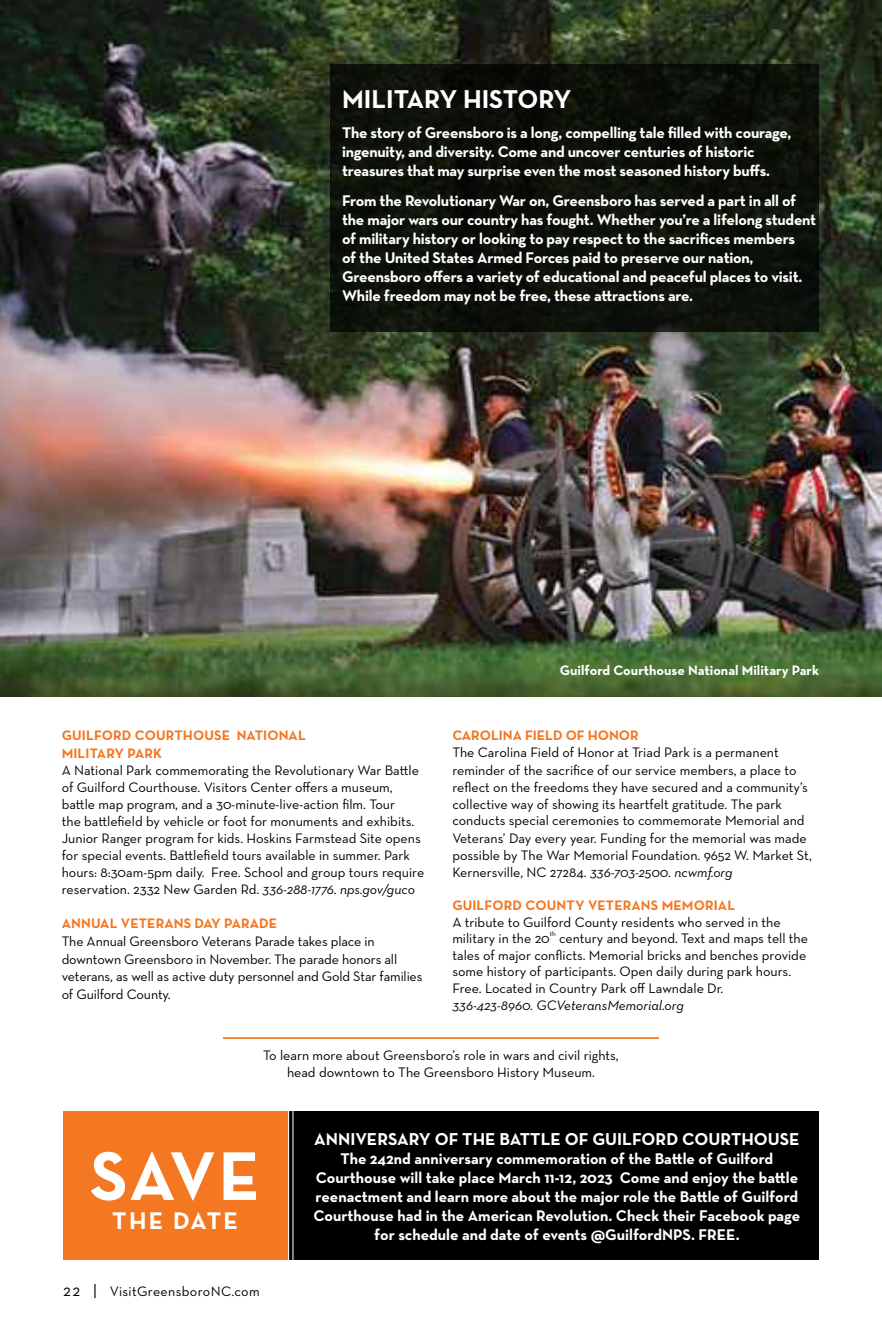
<style>
.page{position:relative;width:882px;height:1323px;background:#fff}
.page>*{position:absolute;margin:0;border:0;box-sizing:border-box;transform-origin:0 0}
.t1{font:700 70px "Neutraface Text";color:#fff}
.t2{font:700 26.25px "Neutraface Text";color:#fff}
.t3{font:700 24.5px "Neutraface Text";letter-spacing:.09em;color:#fff}
.t4{font:700 17.5px "Neutraface Text";color:#fff}
.t5{font:700 15.75px/18.9px "Neutraface Text";letter-spacing:-.015em;color:#fff}
.t6{font:14px/17.2px "Neutraface Text";color:#000}
.t7{font:700 14px/17.2px "Neutraface Text";letter-spacing:.01em;color:#f47722}
.t8{font:700 14px "Neutraface Text";color:#fff}
.t9{font:italic 14px "Neutraface Text";color:#000}
.t10{font:14px "Neutraface Text";letter-spacing:.025em;color:#000}
.t11{font:7px "Neutraface Text";color:#000}
.s1{font-style:italic}
.s2{font-size:16.62px}
</style>
<div class="page">
<div style="left:63px;top:1111px;width:756px;height:149px;background:#000"></div>
<div style="left:63px;top:1111px;width:226px;height:149px;background:#f47722"></div>
<img style="left:0;top:0;width:882px;height:697px">
<hr style="left:293px;top:1109px;width:1px;height:152px;background:#fff">
<hr style="left:288px;top:1109px;width:1px;height:152px;background:#fff">
<div style="left:331px;top:64px;width:488px;height:268px;background:#0c1009"></div>
<hr style="left:223px;top:1037px;width:436px;height:2px;background:#f47722">
<h2 class="t2" style="left:342px;top:82px;width:231px">MILITARY HISTORY</h2>
<p class="t5" style="left:342px;top:123px;width:451px">The story of Greensboro is a long, compelling tale filled with courage, ingenuity, and diversity. Come and uncover centuries of historic treasures that may surprise even the most seasoned history buffs.</p>
<p class="t5" style="left:342px;top:191px;width:476px">From the Revolutionary War on, Greensboro has served a part in all of the major wars our country has fought. Whether you’re a lifelong student of military history or looking to pay respect to the sacrifices members<br>of the United States Armed Forces paid to preserve our nation, Greensboro offers a variety of educational and peaceful places to visit.<br>While freedom may not be free, these attractions are.</p>
<p class="t7" style="left:62px;top:727px;width:246px">GUILFORD COURTHOUSE NATIONAL<br>MILITARY PARK</p>
<p class="t6" style="left:62px;top:761px;width:364px">A National Park commemorating the Revolutionary War Battle of Guilford Courthouse. Visitors Center offers a museum, battle map program, and a 30-minute-live-action film. Tour<br>the battlefield by vehicle or foot for monuments and exhibits.<br>Junior Ranger program for kids. Hoskins Farmstead Site opens for special events. Battlefield tours available in summer. Park hours: 8:30am-5pm daily. Free. School and group tours require reservation. 2332 New Garden Rd. <span class="s1">336-288-1776. nps.gov/guco</span></p>
<p class="t7" style="left:62px;top:915px;width:217px">ANNUAL VETERANS DAY PARADE</p>
<p class="t6" style="left:62px;top:932px;width:362px">The Annual Greensboro Veterans Parade takes place in downtown Greensboro in November. The parade honors all veterans, as well as active duty personnel and Gold Star families of Guilford County.</p>
<p class="t8" style="left:560px;top:661px;width:261px">Guilford Courthouse National Military Park</p>
<p class="t7" style="left:452px;top:727px;width:188px">CAROLINA FIELD OF HONOR</p>
<p class="t6" style="left:452px;top:744px;width:361px">The Carolina Field of Honor at Triad Park is a permanent reminder of the sacrifice of our service members, a place to reflect on the freedoms they have secured and a community’s collective way of showing its heartfelt gratitude. The park conducts special ceremonies to commemorate Memorial and Veterans’ Day every year. Funding for the memorial was made possible by The War Memorial Foundation. 9652 W. Market St, Kernersville, NC 27284. <span class="s1">336-703-2500. ncwmf.org</span></p>
<p class="t7" style="left:452px;top:896px;width:284px">GUILFORD COUNTY VETERANS MEMORIAL</p>
<p class="t6" style="left:452px;top:913px;width:330px;line-height:16.6px">A tribute to Guilford County residents who served in the military in the 20</p>
<p class="t11" style="left:550px;top:929px;width:7px">th</p>
<p class="t6" style="left:452px;top:930px;width:357px;line-height:16.6px;text-indent:107px">century and beyond. Text and maps tell the tales of major conflicts. Memorial bricks and benches provide some history of participants. Open daily during park hours.<br>Free. Located in Country Park off Lawndale Dr.</p>
<p class="t9" style="left:452px;top:997px;width:233px">336-423-8960. GCVeteransMemorial.org</p>
<p class="t6" style="left:263px;top:1047px;width:357px;text-align:center">To learn more about Greensboro’s role in wars and civil rights, head downtown to The Greensboro History Museum.</p>
<h1 class="t1" style="left:90px;top:1131px;width:172px">SAVE</h1>
<h3 class="t3" style="left:112px;top:1205px;width:127px">THE DATE</h3>
<p class="t10" style="left:63px;top:1283px;width:198px"><span class="s2">22 |</span> VisitGreensboroNC.com</p>
<p class="t4" style="left:314px;top:1128px;width:487px">ANNIVERSARY OF THE BATTLE OF GUILFORD COURTHOUSE</p>
<p class="t5" style="left:313px;top:1149px;width:488px;text-align:center">The 242nd anniversary commemoration of the Battle of Guilford Courthouse will take place March 11-12, 2023 Come and enjoy the battle reenactment and learn more about the major role the Battle of Guilford Courthouse had in the American Revolution. Check their Facebook page for schedule and date of events @GuilfordNPS. FREE.</p>
</div>
